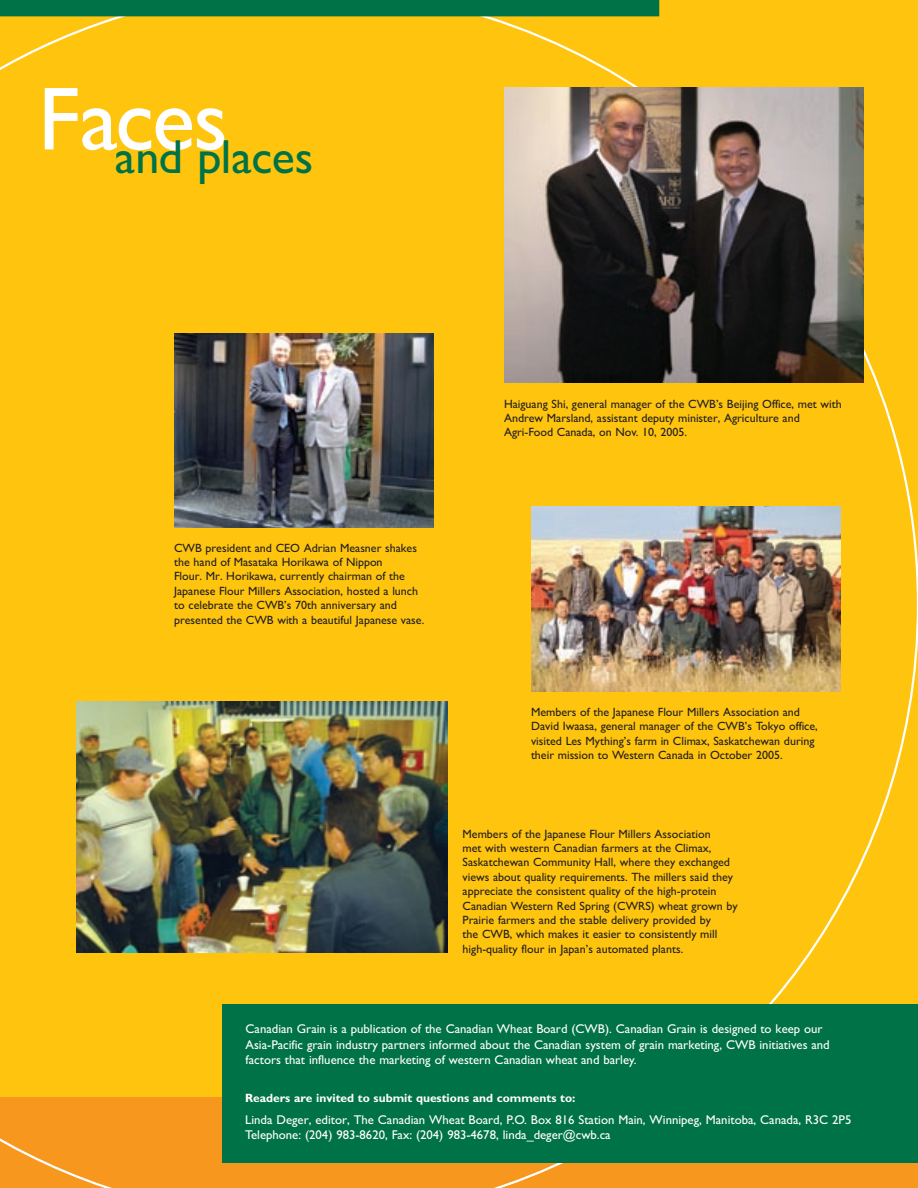
<style>
.page{position:relative;width:918px;height:1188px;background:#fec40e}
.page>*{position:absolute;margin:0;border:0;box-sizing:border-box;transform-origin:0 0}
.t1{font:90px "Gentle Sans";letter-spacing:-.025em;color:#fff}
.t2{font:48px "Gentle Sans";letter-spacing:-.01em;color:#007247}
.t3{font:12.75px/15.3px "Gentle Sans";color:#fff}
.Face___Places{font:12px/14.4px "Gentle Sans";color:#231f20}
.t4{font:700 12px "Gentle Sans";color:#fff}
</style>
<div class="page">
<div style="left:222px;top:1004px;width:696px;height:159px;background:#007247"></div>
<div style="left:0;top:0;width:659px;height:16px;background:#007247"></div>
<img style="left:504px;top:88px;width:360px;height:294px">
<img style="left:174px;top:333px;width:260px;height:195px">
<img style="left:77px;top:701px;width:370px;height:252px">
<img style="left:531px;top:507px;width:310px;height:185px">
<p class="t1" style="left:38px;top:67px;width:191px">Faces</p>
<p class="t2" style="left:115px;top:129px;width:200px">and places</p>
<p class="Face___Places" style="left:504px;top:396px;width:339px">Haiguang Shi, general manager of the CWB’s Beijing Office, met with<br>Andrew Marsland, assistant deputy minister, Agriculture and<br>Agri-Food Canada, on Nov. 10, 2005.</p>
<p class="Face___Places" style="left:174px;top:540px;width:252px">CWB president and CEO Adrian Measner shakes the hand of Masataka Horikawa of Nippon<br>Flour. Mr. Horikawa, currently chairman of the Japanese Flour Millers Association, hosted a lunch to celebrate the CWB’s 70th anniversary and presented the CWB with a beautiful Japanese vase.</p>
<p class="Face___Places" style="left:531px;top:705px;width:288px">Members of the Japanese Flour Millers Association and David Iwaasa, general manager of the CWB’s Tokyo office, visited Les Mything’s farm in Climax, Saskatchewan during their mission to Western Canada in October 2005.</p>
<p class="Face___Places" style="left:463px;top:826px;width:277px">Members of the Japanese Flour Millers Association<br>met with western Canadian farmers at the Climax, Saskatchewan Community Hall, where they exchanged views about quality requirements. The millers said they appreciate the consistent quality of the high-protein Canadian Western Red Spring (CWRS) wheat grown by Prairie farmers and the stable delivery provided by<br>the CWB, which makes it easier to consistently mill high-quality flour in Japan’s automated plants.</p>
<p class="t3" style="left:246px;top:1021px;width:586px">Canadian Grain is a publication of the Canadian Wheat Board (CWB). Canadian Grain is designed to keep our<br>Asia-Pacific grain industry partners informed about the Canadian system of grain marketing, CWB initiatives and factors that influence the marketing of western Canadian wheat and barley.</p>
<p class="t4" style="left:245px;top:1091px;width:332px">Readers are invited to submit questions and comments to:</p>
<p class="t3" style="left:245px;top:1112px;width:608px">Linda Deger, editor, The Canadian Wheat Board, P.O. Box 816 Station Main, Winnipeg, Manitoba, Canada, R3C 2P5<br>Telephone: (204) 983-8620, Fax: (204) 983-4678, linda_deger@cwb.ca</p>
</div>
